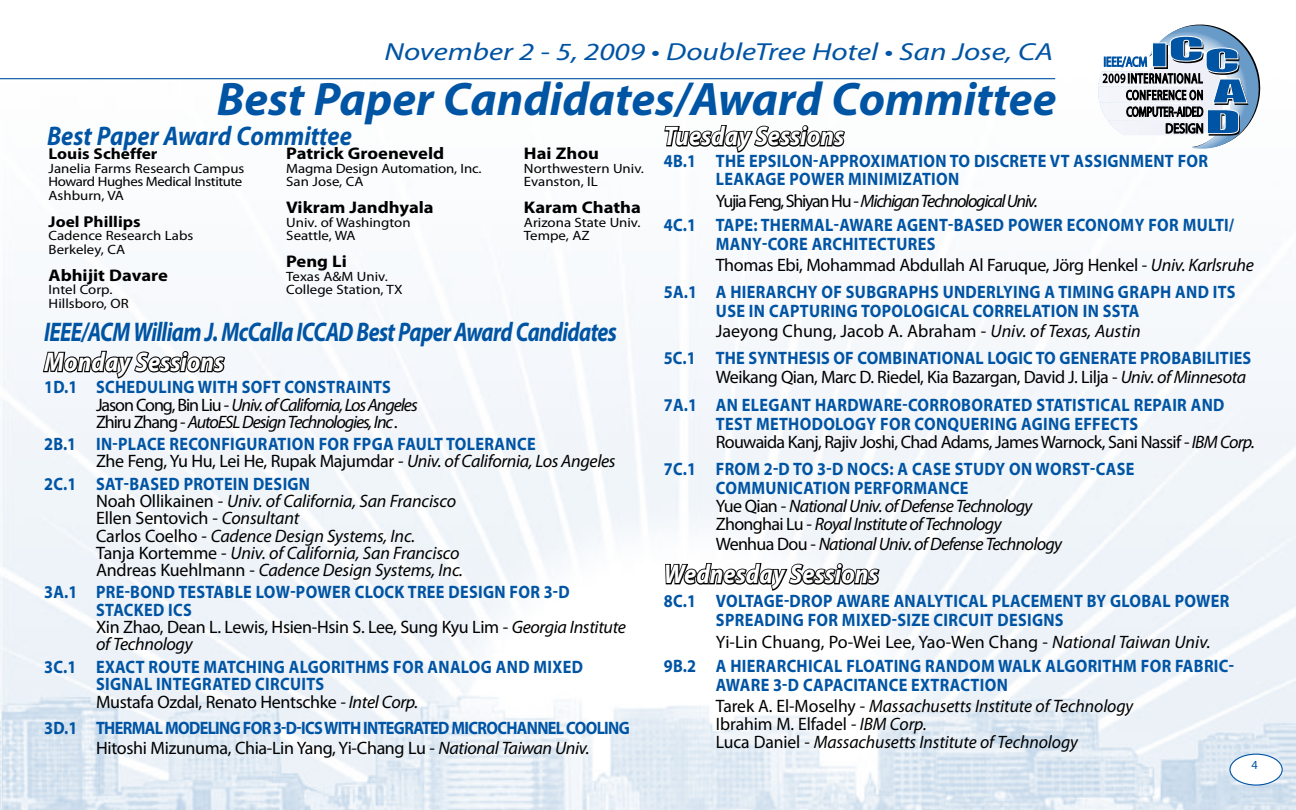
<style>
.page{position:relative;width:1296px;height:810px;background:#fff}
.page>*{position:absolute;margin:0;border:0;box-sizing:border-box;transform-origin:0 0}
.t1{font:italic 700 47.25px "Myriad Pro";color:#0054a4}
.t2{font:italic 700 27px "Myriad Pro";letter-spacing:-.03em;color:#0054a4;scale:.81 1}
.t3{font:italic 700 27px "Myriad Pro";color:#fff;scale:.9 1}
.t4{font:italic 700 27px "Myriad Pro";color:#0054a4;scale:.9 1}
.t5{font:italic 24.75px "Myriad Pro";color:#0054a4;scale:1.25 1}
.t6{font:700 18px/17.3px "Myriad Pro";letter-spacing:.02em;color:#0054a4;scale:.9 1}
.t7{font:italic 18px/17.3px "Myriad Pro";letter-spacing:-.01em;color:#000}
.t8{font:italic 18px/18.4px "Myriad Pro";letter-spacing:-.03em;color:#000}
.t9{font:italic 18px/21.2px "Myriad Pro";letter-spacing:-.005em;color:#000}
.t10{font:700 18px/20.2px "Myriad Pro";letter-spacing:-.04em;color:#0054a4;scale:.9 1}
.t11{font:italic 18px/17.3px "Myriad Pro";letter-spacing:-.06em;color:#000}
.t12{font:italic 18px "Myriad Pro";letter-spacing:-.07em;color:#000}
.t13{font:700 16.88px "Myriad Pro";letter-spacing:-.005em;color:#000;scale:1.1 1}
.t14{font:700 15.75px "Myriad Pro";color:#000;scale:1.1 1}
.t15{font:13.5px/13.5px "Myriad Pro";color:#000;scale:1.1 1}
.t16{font:12.38px "Myriad Pro";color:#0054a4}
.s1{font-style:normal}
.s2{font-weight:400;color:#000}
.s3{font-weight:400;font-style:italic;color:#000}
.s4{font-weight:700;font-style:normal;color:#0054a4}
</style>
<div class="page">
<img style="left:0;top:24px;width:1296px;height:786px">
<hr style="left:0;top:78px;width:1055px;height:1px;background:#0054a4">
<svg style="left:1098px;top:25px;width:167px;height:124px"></svg>
<svg style="left:41px;top:333px;width:185px;height:48px"></svg>
<svg style="left:663px;top:124px;width:183px;height:31px"></svg>
<svg style="left:664px;top:555px;width:217px;height:40px"></svg>
<div style="left:1230px;top:754px;width:52px;height:31px;background:#fff;border-radius:50%"></div>
<div style="left:1229px;top:754px;width:54px;height:32px;border:1px solid #0054a4;border-radius:50%"></div>
<h3 class="t5" style="left:384px;top:37px;width:536px">November 2 - 5, 2009 • DoubleTree Hotel • San Jose, CA</h3>
<h1 class="t1" style="left:217px;top:69px;width:841px">Best Paper Candidates/Award Committee</h1>
<h2 class="t4" style="left:47px;top:119px;width:340px">Best Paper Award Committee</h2>
<h2 class="t3" style="left:664px;top:119px;width:202px">Tuesday Sessions</h2>
<p class="t6" style="left:716px;top:152px;width:548px;text-indent:-52px">4B.1 THE EPSILON-APPROXIMATION TO DISCRETE VT ASSIGNMENT FOR<br>LEAKAGE POWER MINIMIZATION</p>
<p class="t12" style="left:716px;top:190px;width:324px"><span class="s1">Yujia Feng, Shiyan Hu -</span> Michigan Technological Univ.</p>
<p class="t6" style="left:664px;top:216px;width:51px">4C.1 TA</p>
<p class="t13" style="left:286px;top:143px;width:145px">PATRICK GROENEVELD</p>
<p class="t15" style="left:286px;top:161px;width:179px">Magma Design Automation, Inc.<br>San Jose, CA</p>
<p class="t13" style="left:286px;top:197px;width:136px">VIKRAM JANDHYALA</p>
<p class="t15" style="left:286px;top:215px;width:115px">Univ. of Washington<br>Seattle, WA</p>
<p class="t13" style="left:286px;top:251px;width:57px">PENG LI</p>
<p class="t15" style="left:286px;top:269px;width:107px">Texas A&amp;M Univ.<br>College Station, TX</p>
<p class="t13" style="left:524px;top:143px;width:70px">HAI ZHOU</p>
<p class="t15" style="left:524px;top:161px;width:111px">Northwestern Univ.<br>Evanston, IL</p>
<p class="t13" style="left:524px;top:197px;width:108px">KARAM CHATHA</p>
<p class="t15" style="left:524px;top:215px;width:108px">Arizona State Univ.<br>Tempe, AZ</p>
<p class="t14" style="left:49px;top:144px;width:100px">LOUIS SCHEFFER</p>
<p class="t15" style="left:49px;top:161px;width:180px">Janelia Farms Research Campus<br>Howard Hughes Medical Institute<br>Ashburn, VA</p>
<p class="t14" style="left:49px;top:211px;width:85px">JOEL PHILLIPS</p>
<p class="t15" style="left:49px;top:229px;width:133px">Cadence Research Labs<br>Berkeley, CA</p>
<p class="t13" style="left:49px;top:264px;width:110px">ABHIJIT DAVARE</p>
<p class="t15" style="left:49px;top:283px;width:74px">Intel Corp.<br>Hillsboro, OR</p>
<p class="t6" style="left:716px;top:215px;width:599px;line-height:19.6px;text-indent:19px">PE: THERMAL-AWARE AGENT-BASED POWER ECONOMY FOR MULTI/<br>MANY-CORE ARCHITECTURES<br><span class="s2">Thomas Ebi, Mohammad Abdullah Al Faruque, Jörg Henkel -</span> <span class="s3">Univ. Karlsruhe</span></p>
<p class="t6" style="left:716px;top:281px;width:577px;line-height:19.8px;text-indent:-52px">5A.1 A HIERARCHY OF SUBGRAPHS UNDERLYING A TIMING GRAPH AND ITS<br>USE IN CAPTURING TOPOLOGICAL CORRELATION IN SSTA<br><span class="s2">Jaeyong Chung, Jacob A. Abraham -</span> <span class="s3">Univ. of Texas, Austin</span></p>
<p class="t6" style="left:664px;top:348px;width:652px;line-height:19.1px;text-align:right">5C.1 THE SYNTHESIS OF COMBINATIONAL LOGIC TO GENERATE PROBABILITIES<br><span class="s2">Weikang Qian, Marc D. Riedel, Kia Bazargan, David J. Lilja -</span> <span class="s3">Univ. of Minnesota</span></p>
<p class="t6" style="left:716px;top:395px;width:601px;line-height:18.7px;text-indent:-52px">7A.1 AN ELEGANT HARDWARE-CORROBORATED STATISTICAL REPAIR AND<br>TEST METHODOLOGY FOR CONQUERING AGING EFFECTS<br><span class="s2">Rouwaida Kanj, Rajiv Joshi, Chad Adams, James Warnock, Sani Nassif -</span> <span class="s3">IBM Corp.</span></p>
<p class="t6" style="left:664px;top:460px;width:216px">7C.1 F ROM 2-D TO 3-D NOCS</p>
<h2 class="t2" style="left:44px;top:315px;width:709px">IEEE/ACM William J. McCalla ICCAD Best Paper Award Candidates</h2>
<h2 class="t3" style="left:44px;top:344px;width:202px">Monday Sessions</h2>
<p class="t11" style="left:96px;top:378px;width:323px;text-indent:-52px"><span class="s4">1D.1 SCHEDULING WITH SOFT CONSTRAINTS<br></span><span class="s1">Jason Cong, Bin Liu -</span> Univ. of California, Los Angeles<br><span class="s1">Zhiru Zhang -</span> AutoESL Design Technologies, Inc .</p>
<p class="t6" style="left:96px;top:435px;width:579px;text-indent:-52px">2B.1 I N-PLACE RECONFIGURATION FOR FPGA FAULT TOLERANCE<br><span class="s2">Zhe Feng, Yu Hu, Lei He, Rupak Majumdar -</span> <span class="s3">Univ. of California, Los Angeles</span></p>
<p class="t7" style="left:96px;top:475px;width:369px;text-indent:-52px"><span class="s4">2C.1 SAT-BASED PROTEIN DESIGN<br></span><span class="s1">Noah Ollikainen -</span> Univ. of California, San Francisco <span class="s1">Ellen Sentovich -</span> Consultant<br><span class="s1">Carlos Coelho -</span> Cadence Design Systems, Inc.<br><span class="s1">Tanja Kortemme -</span> Univ. of California, San Francisco <span class="s1">Andreas Kuehlmann -</span> Cadence Design Systems, Inc.</p>
<p class="t6" style="left:96px;top:583px;width:590px;text-indent:-52px">3A.1 PRE-BOND TESTABLE LOW-POWER CLOCK TREE DESIGN FOR 3-D STACKED ICS<br><span class="s2">Xin Zhao, Dean L. Lewis, Hsien-Hsin S. Lee, Sung Kyu Lim -</span> <span class="s3">Georgia Institute of Technology</span></p>
<p class="t6" style="left:96px;top:657px;width:541px;text-indent:-52px">3C.1 EXACT ROUTE MATCHING ALGORITHMS FOR ANALOG AND MIXED<br>SIGNAL INTEGRATED CIRCUITS<br><span class="s2">Mustafa Ozdal, Renato Hentschke</span> <span class="s3">- Intel Corp.</span></p>
<p class="t10" style="left:96px;top:717px;width:595px;text-indent:-52px">3D.1 THERMAL MODELING FOR 3-D-ICS WITH INTEGRATED MICROCHANNEL COOLING<br><span class="s2">Hitoshi Mizunuma, Chia-Lin Yang, Yi-Chang Lu -</span> <span class="s3">National Taiwan Univ.</span></p>
<p class="t8" style="left:716px;top:459px;width:420px;text-indent:174px"><span class="s4">: A CASE STUDY ON WORST-CASE COMMUNICATION PERFORMANCE<br></span><span class="s1">Yue Qian -</span> National Univ. of Defense Technology<br><span class="s1">Zhonghai Lu -</span> Royal Institute of Technology</p>
<p class="t8" style="left:716px;top:535px;width:348px"><span class="s1">Wenhua Dou -</span> National Univ. of Defense Technology</p>
<h2 class="t3" style="left:664px;top:557px;width:240px">Wednesday Sessions</h2>
<p class="t6" style="left:716px;top:591px;width:572px;line-height:19.1px;text-indent:-52px">8C.1 VOLTAGE-DROP AWARE ANALYTICAL PLACEMENT BY GLOBAL POWER<br>SPREADING FOR MIXED-SIZE CIRCUIT DESIGNS</p>
<p class="t6" style="left:664px;top:629px;width:635px;line-height:24.1px;text-indent:52px"><span class="s2">Yi-Lin Chuang, Po-Wei Lee, Yao-Wen Chang -</span> <span class="s3">National Taiwan Univ.<br></span>9B.2 A HIERARCHICAL FLOATING RANDOM WALK ALGORITHM FOR FABRIC-</p>
<p class="t9" style="left:716px;top:674px;width:419px"><span class="s4">AWARE 3-D CAPACITANCE EXTRACTION<br></span><span class="s1">Tarek A. El-Moselhy -</span> Massachusetts Institute of Technology</p>
<p class="t9" style="left:716px;top:715px;width:364px;line-height:18px"><span class="s1">Ibrahim M. Elfadel -</span> IBM Corp.<br><span class="s1">Luca Daniel -</span> Massachusetts Institute of Technology</p>
<p class="t16" style="left:1251px;top:757px;width:8px">4</p>
</div>
